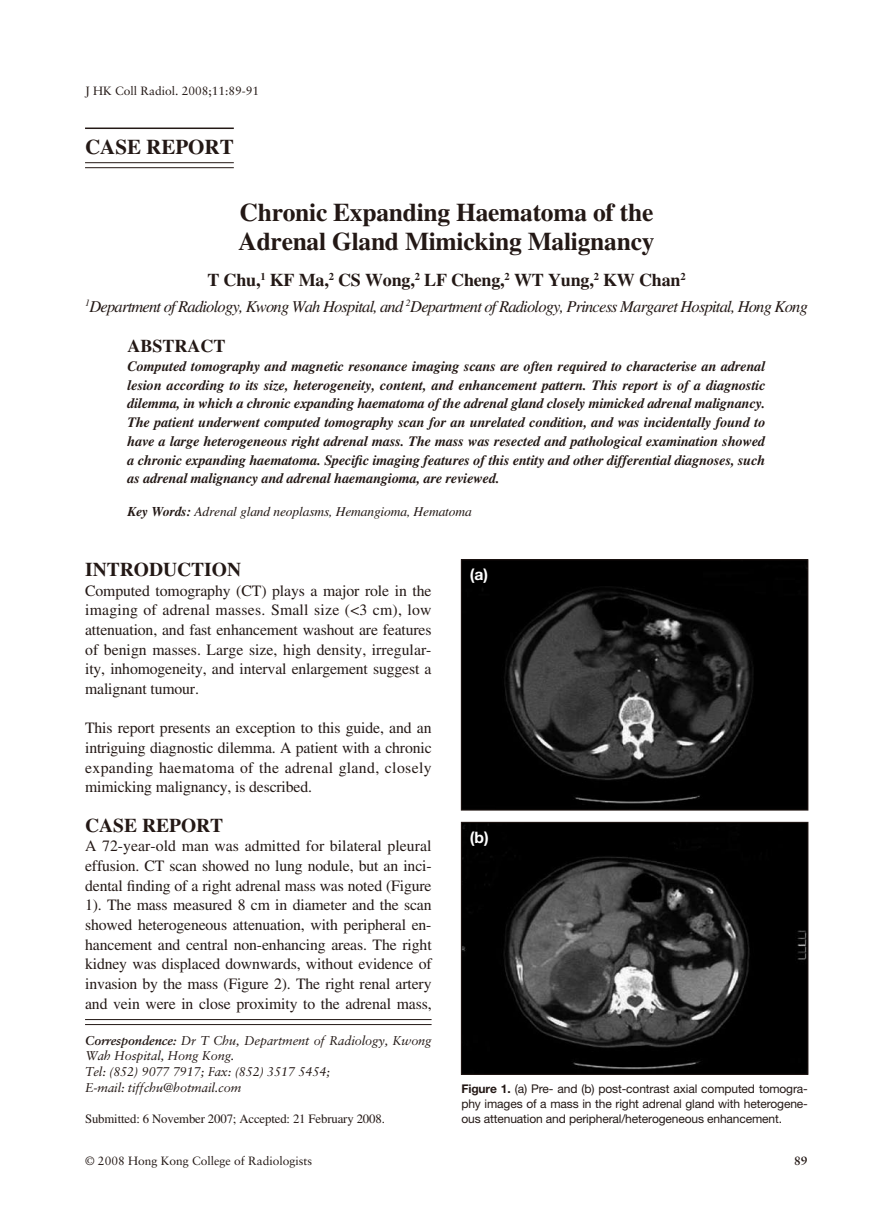
<style>
.page{position:relative;width:893px;height:1229px;background:#fff}
.page>*{position:absolute;margin:0;border:0;box-sizing:border-box;transform-origin:0 0}
.t1{font:700 25.5px/28.5px "Times LT Std";letter-spacing:-.01em;color:#231815}
.t2{font:700 21px "Times LT Std";color:#231815}
.t3{font:700 19.5px "Times LT Std";color:#231815}
.t4{font:700 18px "Times LT Std";letter-spacing:-.01em;color:#231815}
.t5{font:italic 16.5px "Times LT Std";letter-spacing:-.05em;color:#231815}
.t6{font:15.75px/19.6px "Times LT Std";letter-spacing:-.01em;color:#231815;text-align:justify}
.t7{font:700 15.75px "Helvetica Neue LT Std";color:#fff}
.t8{font:italic 700 14.25px/18.8px "Times LT Std";letter-spacing:-.01em;color:#231815;text-align:justify}
.t9{font:italic 13.5px "Times LT Std";letter-spacing:-.01em;color:#231815}
.t10{font:italic 12.75px/15.8px "Sabon LT Std";letter-spacing:-.01em;color:#231815}
.t11{font:12.75px "Times LT Std";letter-spacing:-.01em;color:#231815}
.t12{font:12px/15px "Helvetica Neue LT Std";letter-spacing:-.01em;color:#231815;text-align:justify}
.t13{font:12px "Sabon LT Std";color:#231815}
.t14{font:700 12px "Sabon LT Std";color:#231815}
.s1{font-weight:700}
</style>
<div class="page">
<hr style="left:85px;top:128px;width:149px;height:1px;background:#231815">
<hr style="left:85px;top:162px;width:149px;height:1px;background:#231815">
<hr style="left:85px;top:167px;width:149px;height:1px;background:#231815">
<hr style="left:85px;top:1019px;width:347px;height:1px;background:#231815">
<hr style="left:85px;top:1024px;width:347px;height:1px;background:#231815">
<img style="left:463px;top:561px;width:343px;height:247px">
<div style="left:461px;top:559px;width:347px;height:251px;border:1px solid #231815"></div>
<img style="left:463px;top:824px;width:343px;height:249px">
<div style="left:461px;top:822px;width:347px;height:253px;border:1px solid #231815"></div>
<p class="t13" style="left:85px;top:84px;width:176px">J HK Coll Radiol. 2008;11:89-91</p>
<h2 class="t2" style="left:85px;top:134px;width:150px">CASE REPORT</h2>
<h1 class="t1" style="left:238px;top:198px;width:417px">Chronic Expanding Haematoma of the<br>Adrenal Gland Mimicking Malignancy</h1>
<p class="t4" style="left:207px;top:269px;width:480px">T Chu,<sup>1</sup> KF Ma,<sup>2</sup> CS Wong,<sup>2</sup> LF Cheng,<sup>2</sup> WT Yung,<sup>2</sup> KW Chan<sup>2</sup></p>
<p class="t5" style="left:85px;top:297px;width:724px"><sup>1</sup>Department of Radiology, Kwong Wah Hospital, and <sup>2</sup>Department of Radiology, Princess Margaret Hospital, Hong Kong</p>
<p class="t4" style="left:128px;top:335px;width:38px">Abstract</p>
<p class="t8" style="left:128px;top:356px;width:640px">Computed tomography and magnetic resonance imaging scans are often required to characterise an adrenal lesion according to its size, heterogeneity, content, and enhancement pattern. This report is of a diagnostic dilemma, in which a chronic expanding haematoma of the adrenal gland closely mimicked adrenal malignancy.<br>The patient underwent computed tomography scan for an unrelated condition, and was incidentally found to have a large heterogeneous right adrenal mass. The mass was resected and pathological examination showed a chronic expanding haematoma. Specific imaging features of this entity and other differential diagnoses, such as adrenal malignancy and adrenal haemangioma, are reviewed.</p>
<p class="t9" style="left:128px;top:504px;width:346px"><span class="s1">Key Words:</span> Adrenal gland neoplasms, Hemangioma, Hematoma</p>
<p class="t3" style="left:85px;top:558px;width:37px">Intro</p>
<p class="t3" style="left:149px;top:558px;width:42px">ductio</p>
<p class="t3" style="left:227px;top:558px;width:16px">n</p>
<p class="t6" style="left:85px;top:581px;width:348px">Computed tomography (CT) plays a major role in the imaging of adrenal masses. Small size (&lt;3 cm), low attenuation, and fast enhancement washout are features of benign masses. Large size, high density, irregular&shy;ity, inhomogeneity, and interval enlargement suggest a malignant tumour.</p>
<p class="t6" style="left:85px;top:718px;width:348px">This report presents an exception to this guide, and an intriguing diagnostic dilemma. A patient with a chronic expanding haematoma of the adrenal gland, closely mimicking malignancy, is described.</p>
<p class="t3" style="left:85px;top:813px;width:28px">Case</p>
<p class="t3" style="left:142px;top:813px;width:29px">Report</p>
<p class="t6" style="left:85px;top:836px;width:348px">A 72-year-old man was admitted for bilateral pleural effusion. CT scan showed no lung nodule, but an inci&shy;dental finding of a right adrenal mass was noted (Figure 1). The mass measured 8 cm in diameter and the scan showed heterogeneous attenuation, with peripheral en&shy;hancement and central non-enhancing areas. The right kidney was displaced downwards, without evidence of invasion by the mass (Figure 2). The right renal artery and vein were in close proximity to the adrenal mass,</p>
<p class="t10" style="left:85px;top:1032px;width:348px"><span class="s1">Correspondence:</span> Dr T Chu, Department of Radiology, Kwong Wah Hospital, Hong Kong.<br>Tel: (852) 9077 7917; Fax: (852) 3517 5454;<br>E-mail: tiffchu@hotmail.com</p>
<p class="t11" style="left:85px;top:1112px;width:301px">Submitted: 6 November 2007; Accepted: 21 February 2008.</p>
<p class="t7" style="left:470px;top:565px;width:20px">(a)</p>
<p class="t7" style="left:470px;top:828px;width:20px">(b)</p>
<p class="t12" style="left:461px;top:1081px;width:348px"><span class="s1">Figure 1.</span> (a) Pre- and (b) post-contrast axial computed tomogra&shy;phy images of a mass in the right adrenal gland with heterogene&shy;ous attenuation and peripheral/heterogeneous enhancement.</p>
<p class="t13" style="left:85px;top:1153px;width:229px">© 2008 Hong Kong College of Radiologists</p>
<p class="t14" style="left:794px;top:1153px;width:15px">89</p>
</div>
